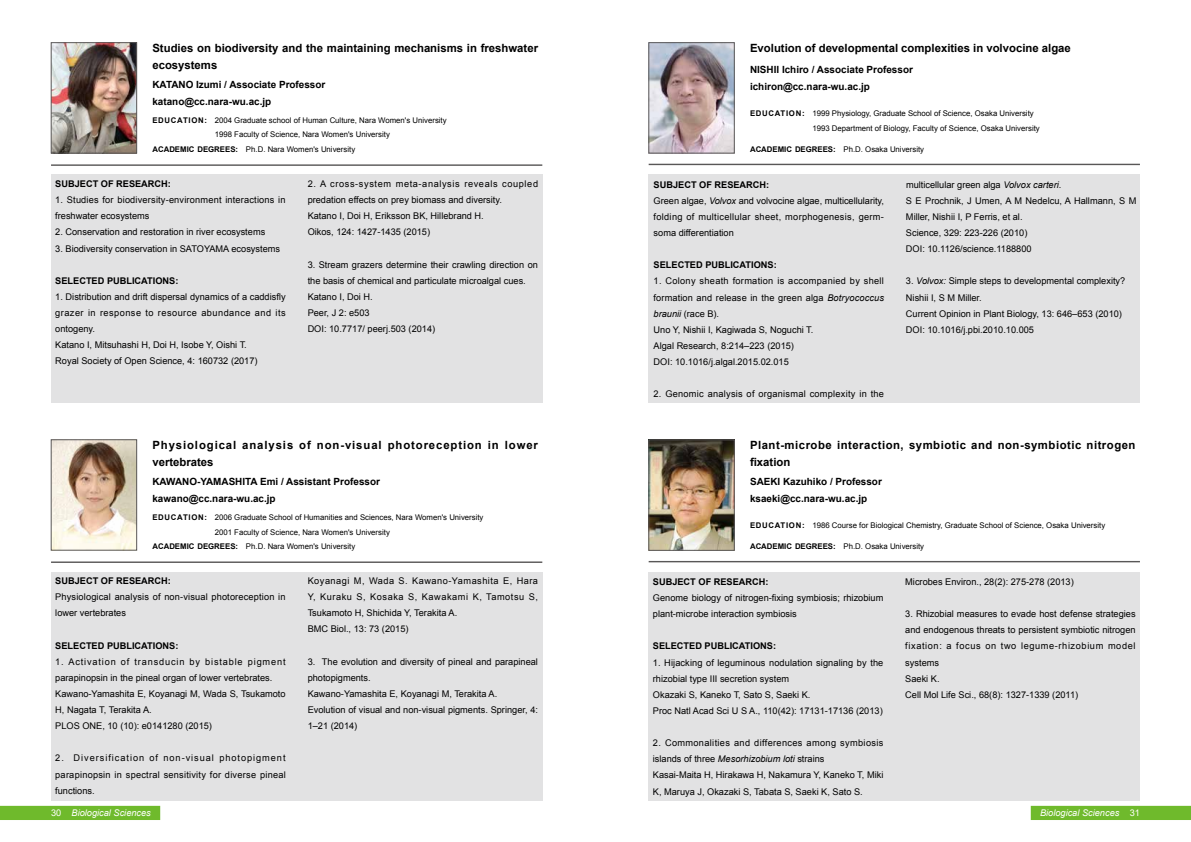
<style>
.page{position:relative;width:1191px;height:842px;background:#fff}
.page>*{position:absolute;margin:0;border:0;box-sizing:border-box;transform-origin:0 0}
.t1{font:700 11.3px/16.3px "Arial";color:#000}
.t2{font:700 11.3px/16.3px "Arial";letter-spacing:.045em;color:#000}
.t3{font:700 11.3px/16.3px "Arial";letter-spacing:.08em;color:#000}
.t4{font:700 9.9px/16.8px "Arial";color:#000}
.t5{font:9.2px/16.1px "Arial";color:#000}
.t6{font:700 9.2px "Arial";color:#000}
.t7{font:9.2px/16.1px "Arial";letter-spacing:.055em;color:#000}
.t8{font:9.2px/16.1px "Arial";letter-spacing:.02em;color:#000}
.t9{font:9.2px "Arial";letter-spacing:.025em;color:#000}
.t10{font:italic 9.2px "Arial";color:#fff}
.t11{font:7.8px/14.7px "Arial";color:#000}
.t12{font:700 7.8px "Arial";color:#000}
.t13{font:700 7.8px "Arial";letter-spacing:.09em;color:#000}
.s1{font-weight:700}
.s2{font-style:italic}
.s3{font-style:normal}
</style>
<div class="page">
<div style="left:0;top:806px;width:160px;height:14px;background:#6fba2c"></div>
<div style="left:1030px;top:806px;width:161px;height:14px;background:#6fba2c"></div>
<hr style="left:51px;top:164px;width:491px;height:2px;background:#595757">
<div style="left:51px;top:175px;width:491px;height:228px;background:#e2e2e3"></div>
<div style="left:51px;top:572px;width:491px;height:228px;background:#e2e2e3"></div>
<hr style="left:648px;top:164px;width:492px;height:1px;background:#595757">
<div style="left:648px;top:174px;width:492px;height:229px;background:#e2e2e3"></div>
<div style="left:648px;top:572px;width:492px;height:228px;background:#e2e2e3"></div>
<img style="left:53px;top:45px;width:82px;height:106px">
<div style="left:51px;top:43px;width:86px;height:110px;border:1px solid #595757"></div>
<hr style="left:51px;top:561px;width:491px;height:2px;background:#595757">
<img style="left:53px;top:442px;width:82px;height:106px">
<div style="left:51px;top:440px;width:86px;height:110px;border:1px solid #595757"></div>
<img style="left:650px;top:45px;width:82px;height:106px">
<div style="left:648px;top:43px;width:86px;height:110px;border:1px solid #595757"></div>
<hr style="left:648px;top:561px;width:492px;height:1px;background:#595757">
<img style="left:650px;top:442px;width:82px;height:106px">
<div style="left:648px;top:440px;width:86px;height:110px;border:1px solid #595757"></div>
<p class="t1" style="left:152px;top:40px;width:387px">Studies on biodiversity and the maintaining mechanisms in freshwater ecosystems</p>
<p class="t4" style="left:152px;top:76px;width:174px">KATANO Izumi / Associate Professor katano@cc.nara-wu.ac.jp</p>
<p class="t11" style="left:215px;top:113px;width:233px">2004 Graduate school of Human Culture, Nara Women's University<br>1998 Faculty of Science, Nara Women's University</p>
<p class="t13" style="left:152px;top:115px;width:56px">EDUCATION:</p>
<p class="t1" style="left:750px;top:40px;width:322px">Evolution of developmental complexities in volvocine algae</p>
<p class="t4" style="left:750px;top:61px;width:164px">NISHII Ichiro / Associate Professor ichiron@cc.nara-wu.ac.jp</p>
<p class="t11" style="left:812px;top:106px;width:229px">1999 Physiology, Graduate School of Science, Osaka University<br>1993 Department of Biology, Faculty of Science, Osaka University</p>
<p class="t13" style="left:750px;top:108px;width:56px">EDUCATION:</p>
<p class="t12" style="left:152px;top:144px;width:87px">ACADEMIC DEGREES:</p>
<p class="t12" style="left:750px;top:144px;width:87px">ACADEMIC DEGREES:</p>
<p class="t11" style="left:246px;top:142px;width:111px">Ph.D. Nara Women's University</p>
<p class="t11" style="left:843px;top:142px;width:82px">Ph.D. Osaka University</p>
<p class="t6" style="left:55px;top:178px;width:117px">SUBJECT OF RESEARCH:</p>
<p class="t8" style="left:55px;top:192px;width:232px">1. Studies for biodiversity-environment interactions in freshwater ecosystems</p>
<p class="t5" style="left:55px;top:224px;width:211px">2. Conservation and restoration in river ecosystems</p>
<p class="t5" style="left:55px;top:240px;width:226px">3. Biodiversity conservation in SATOYAMA ecosystems</p>
<p class="t6" style="left:55px;top:274px;width:125px">SELECTED PUBLICATIONS:</p>
<p class="t5" style="left:55px;top:289px;width:232px">1. Distribution and drift dispersal dynamics of a caddisfly grazer in response to resource abundance and its ontogeny.<br>Katano I, Mitsuhashi H, Doi H, Isobe Y, Oishi T.<br>Royal Society of Open Science, 4: 160732 (2017)</p>
<p class="t5" style="left:308px;top:176px;width:232px">2. A cross-system meta-analysis reveals coupled predation effects on prey biomass and diversity.<br>Katano I, Doi H, Eriksson BK, Hillebrand H.<br>Oikos, 124: 1427-1435 (2015)</p>
<p class="t5" style="left:308px;top:256px;width:232px">3. Stream grazers determine their crawling direction on the basis of chemical and particulate microalgal cues.<br>Katano I, Doi H.<br>Peer, J 2: e503<br>DOI: 10.7717/ peerj.503 (2014)</p>
<p class="t5" style="left:653px;top:177px;width:232px"><span class="s1">SUBJECT OF RESEARCH:<br></span>Green algae, <span class="s2">Volvox</span> and volvocine algae, multicellularity, folding of multicellular sheet, morphogenesis, germ&shy;soma differentiation</p>
<p class="t6" style="left:653px;top:259px;width:125px">SELECTED PUBLICATIONS:</p>
<p class="t5" style="left:653px;top:273px;width:232px">1. Colony sheath formation is accompanied by shell formation and release in the green alga <span class="s2">Botryococcus braunii</span> (race B).<br>Uno Y, Nishii I, Kagiwada S, Noguchi T.<br>Algal Research, 8:214–223 (2015)<br>DOI: 10.1016/j.algal.2015.02.015</p>
<p class="t9" style="left:653px;top:388px;width:232px">2. Genomic analysis of organismal complexity in the</p>
<p class="t5" style="left:906px;top:177px;width:232px">multicellular green alga <span class="s2">Volvox carteri</span>.<br>S E Prochnik, J Umen, A M Nedelcu, A Hallmann, S M Miller, Nishii I, P Ferris, et al.<br>Science, 329: 223-226 (2010)<br>DOI: 10.1126/science.1188800</p>
<p class="t5" style="left:906px;top:273px;width:221px">3. <span class="s2">Volvox:</span> Simple steps to developmental complexity?<br>Nishii I, S M Miller.<br>Current Opinion in Plant Biology, 13: 646–653 (2010)<br>DOI: 10.1016/j.pbi.2010.10.005</p>
<p class="t3" style="left:152px;top:437px;width:387px">Physiological analysis of non-visual photoreception in lower vertebrates</p>
<p class="t2" style="left:750px;top:437px;width:387px">Plant-microbe interaction, symbiotic and non-symbiotic nitrogen fixation</p>
<p class="t4" style="left:750px;top:473px;width:133px">SAEKI Kazuhiko / Professor ksaeki@cc.nara-wu.ac.jp</p>
<p class="t11" style="left:750px;top:518px;width:357px"><span class="s1">EDUCATION:</span> 1986 Course for Biological Chemistry, Graduate School of Science, Osaka University</p>
<p class="t11" style="left:843px;top:539px;width:82px">Ph.D. Osaka University</p>
<p class="t4" style="left:152px;top:474px;width:229px">KAWANO-YAMASHITA Emi / Assistant Professor kawano@cc.nara-wu.ac.jp</p>
<p class="t11" style="left:215px;top:510px;width:270px">2006 Graduate School of Humanities and Sciences, Nara Women's University<br>2001 Faculty of Science, Nara Women's University</p>
<p class="t13" style="left:152px;top:512px;width:56px">EDUCATION:</p>
<p class="t12" style="left:152px;top:541px;width:87px">ACADEMIC DEGREES:</p>
<p class="t12" style="left:750px;top:541px;width:87px">ACADEMIC DEGREES:</p>
<p class="t11" style="left:246px;top:539px;width:111px">Ph.D. Nara Women's University</p>
<p class="t6" style="left:55px;top:575px;width:117px">SUBJECT OF RESEARCH:</p>
<p class="t5" style="left:55px;top:589px;width:232px">Physiological analysis of non-visual photoreception in lower vertebrates</p>
<p class="t6" style="left:55px;top:639px;width:125px">SELECTED PUBLICATIONS:</p>
<p class="t5" style="left:55px;top:653px;width:232px">1. Activation of transducin by bistable pigment parapinopsin in the pineal organ of lower vertebrates.<br>Kawano-Yamashita E, Koyanagi M, Wada S, Tsukamoto H, Nagata T, Terakita A.<br>PLOS ONE, 10 (10): e0141280 (2015)</p>
<p class="t5" style="left:55px;top:750px;width:232px;text-align:justify">2. Diversification of non-visual photopigment parapinopsin in spectral sensitivity for diverse pineal functions.</p>
<p class="t7" style="left:308px;top:573px;width:232px">Koyanagi M, Wada S. Kawano-Yamashita E, Hara Y, Kuraku S, Kosaka S, Kawakami K, Tamotsu S, Tsukamoto H, Shichida Y, Terakita A.<br>BMC Biol., 13: 73 (2015)</p>
<p class="t5" style="left:308px;top:653px;width:232px">3. The evolution and diversity of pineal and parapineal photopigments.<br>Kawano-Yamashita E, Koyanagi M, Terakita A.<br>Evolution of visual and non-visual pigments. Springer, 4:<br>1–21 (2014)</p>
<p class="t6" style="left:653px;top:576px;width:117px">SUBJECT OF RESEARCH:</p>
<p class="t5" style="left:653px;top:590px;width:232px">Genome biology of nitrogen-fixing symbiosis; rhizobium plant-microbe interaction symbiosis</p>
<p class="t6" style="left:653px;top:640px;width:125px">SELECTED PUBLICATIONS:</p>
<p class="t5" style="left:653px;top:654px;width:232px">1. Hijacking of leguminous nodulation signaling by the rhizobial type III secretion system<br>Okazaki S, Kaneko T, Sato S, Saeki K.<br>Proc Natl Acad Sci U S A., 110(42): 17131-17136 (2013)</p>
<p class="t5" style="left:653px;top:735px;width:232px">2. Commonalities and differences among symbiosis islands of three <span class="s2">Mesorhizobium loti</span> strains<br>Kasai-Maita H, Hirakawa H, Nakamura Y, Kaneko T, Miki K, Maruya J, Okazaki S, Tabata S, Saeki K, Sato S.</p>
<p class="t5" style="left:905px;top:574px;width:170px">Microbes Environ., 28(2): 275-278 (2013)</p>
<p class="t5" style="left:905px;top:606px;width:232px">3. Rhizobial measures to evade host defense strategies and endogenous threats to persistent symbiotic nitrogen fixation: a focus on two legume-rhizobium model systems<br>Saeki K.<br>Cell Mol Life Sci., 68(8): 1327-1339 (2011)</p>
<p class="t10" style="left:51px;top:807px;width:101px"><span class="s3">30</span> Biological Sciences</p>
<p class="t10" style="left:1040px;top:807px;width:101px">Biological Sciences <span class="s3">31</span></p>
</div>
